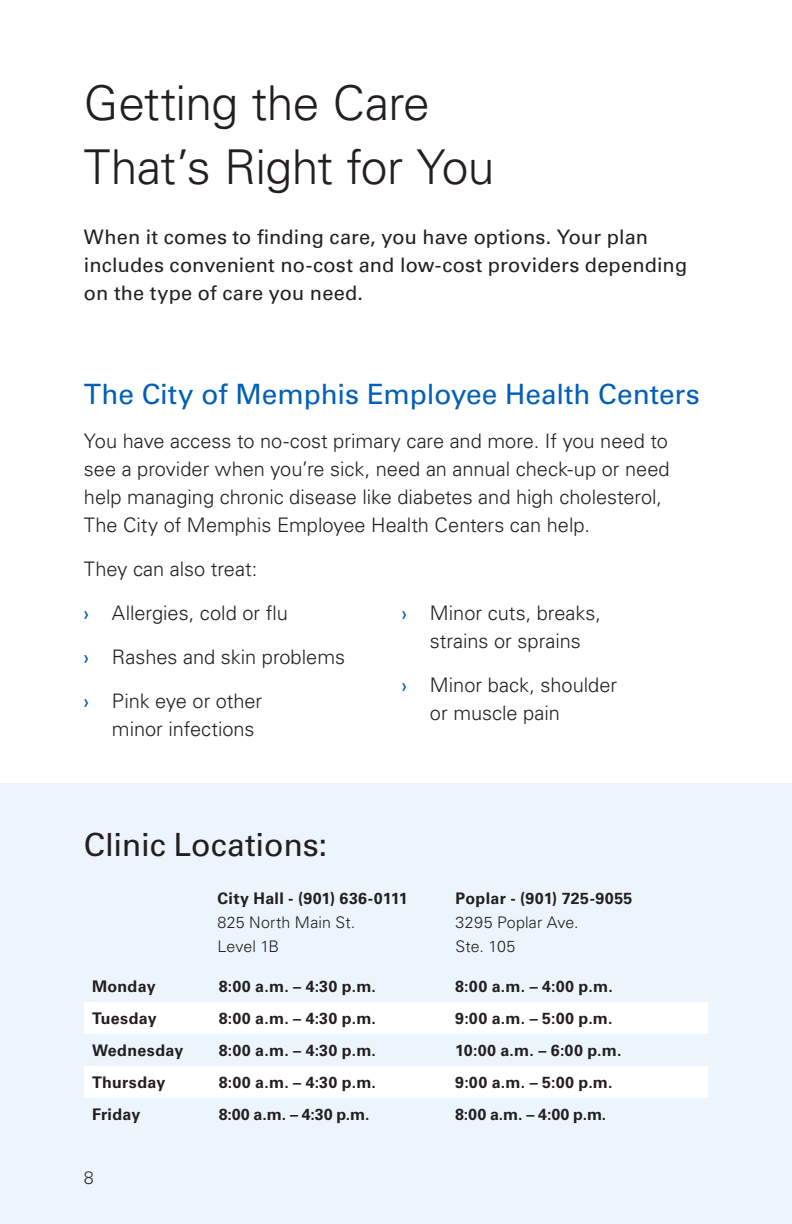
<style>
.page{position:relative;width:792px;height:1224px;background:#fff}
.page>*{position:absolute;margin:0;border:0;box-sizing:border-box;transform-origin:0 0}
.t1{font:300 48px/64px "Univers LT Std";letter-spacing:-.015em;color:#231f20}
.t2{font:32px "Univers LT Std";letter-spacing:-.005em;color:#231f20}
.t3{font:28px "Univers LT Std";letter-spacing:-.005em;color:#005fb9}
.t4{font:300 20px/28px "Univers LT Std";color:#231f20}
.t5{font:20px/28px "Univers LT Std";letter-spacing:.01em;color:#231f20}
.t6{font:300 18px "Univers LT Std";color:#312f30}
.t7{font:700 16px "Univers LT Std";letter-spacing:.02em;color:#231f20}
.t8{font:300 16px "Univers LT Std";letter-spacing:.01em;color:#231f20}
.s1{font-weight:400;color:#005fb9}
</style>
<div class="page">
<div style="left:0;top:784px;width:792px;height:440px;background:#edf5fc"></div>
<svg style="left:84px;top:1002px;width:624px;height:96px;fill:#fff"></svg>
<h2 class="t1" style="left:84px;top:71px;width:412px">Getting the Care<br>That’s Right for You</h2>
<p class="t5" style="left:84px;top:223px;width:605px">When it comes to finding care, you have options. Your plan includes convenient no-cost and low-cost providers depending on the type of care you need.</p>
<h3 class="t3" style="left:84px;top:377px;width:617px">The City of Memphis Employee Health Centers</h3>
<p class="t4" style="left:84px;top:427px;width:587px">You have access to no-cost primary care and more. If you need to see a provider when you’re sick, need an annual check-up or need help managing chronic disease like diabetes and high cholesterol, The City of Memphis Employee Health Centers can help.</p>
<p class="t4" style="left:84px;top:555px;width:175px">They can also treat:</p>
<p class="t4" style="left:84px;top:599px;width:206px"><span class="s1">›</span> Allergies, cold or flu</p>
<p class="t4" style="left:84px;top:643px;width:263px"><span class="s1">›</span> Rashes and skin problems</p>
<p class="t4" style="left:112px;top:687px;width:152px;text-indent:-28px"><span class="s1">›</span> Pink eye or other minor infections</p>
<p class="t4" style="left:402px;top:599px;width:200px;text-align:center"><span class="s1">›</span> Minor cuts, breaks, strains or sprains</p>
<p class="t4" style="left:430px;top:671px;width:189px;text-indent:-28px"><span class="s1">›</span> Minor back, shoulder or muscle pain</p>
<h4 class="t2" style="left:84px;top:826px;width:245px">Clinic Locations:</h4>
<p class="t7" style="left:217px;top:889px;width:192px">City Hall - (901) 636-0111</p>
<p class="t8" style="left:217px;top:913px;width:139px">825 North Main St.</p>
<p class="t8" style="left:217px;top:937px;width:63px">Level 1B</p>
<p class="t7" style="left:456px;top:889px;width:178px">Poplar - (901) 725-9055</p>
<p class="t8" style="left:456px;top:913px;width:125px">3295 Poplar Ave.</p>
<p class="t8" style="left:456px;top:937px;width:61px">Ste. 105</p>
<p class="t7" style="left:92px;top:977px;width:65px">Monday</p>
<p class="t7" style="left:219px;top:977px;width:159px">8:00 a.m. – 4:30 p.m.</p>
<p class="t7" style="left:455px;top:977px;width:159px">8:00 a.m. – 4:00 p.m.</p>
<p class="t7" style="left:92px;top:1009px;width:66px">Tuesday</p>
<p class="t7" style="left:219px;top:1009px;width:159px">8:00 a.m. – 4:30 p.m.</p>
<p class="t7" style="left:455px;top:1009px;width:159px">9:00 a.m. – 5:00 p.m.</p>
<p class="t7" style="left:92px;top:1041px;width:93px">Wednesday</p>
<p class="t7" style="left:219px;top:1041px;width:159px">8:00 a.m. – 4:30 p.m.</p>
<p class="t7" style="left:455px;top:1041px;width:168px">10:00 a.m. – 6:00 p.m.</p>
<p class="t7" style="left:92px;top:1073px;width:75px">Thursday</p>
<p class="t7" style="left:219px;top:1073px;width:159px">8:00 a.m. – 4:30 p.m.</p>
<p class="t7" style="left:455px;top:1073px;width:159px">9:00 a.m. – 5:00 p.m.</p>
<p class="t7" style="left:92px;top:1105px;width:50px">Friday</p>
<p class="t7" style="left:219px;top:1105px;width:152px">8:00 a.m. – 4:30 p.m.</p>
<p class="t7" style="left:455px;top:1105px;width:153px">8:00 a.m. – 4:00 p.m.</p>
<p class="t6" style="left:84px;top:1167px;width:12px">8</p>
</div>
